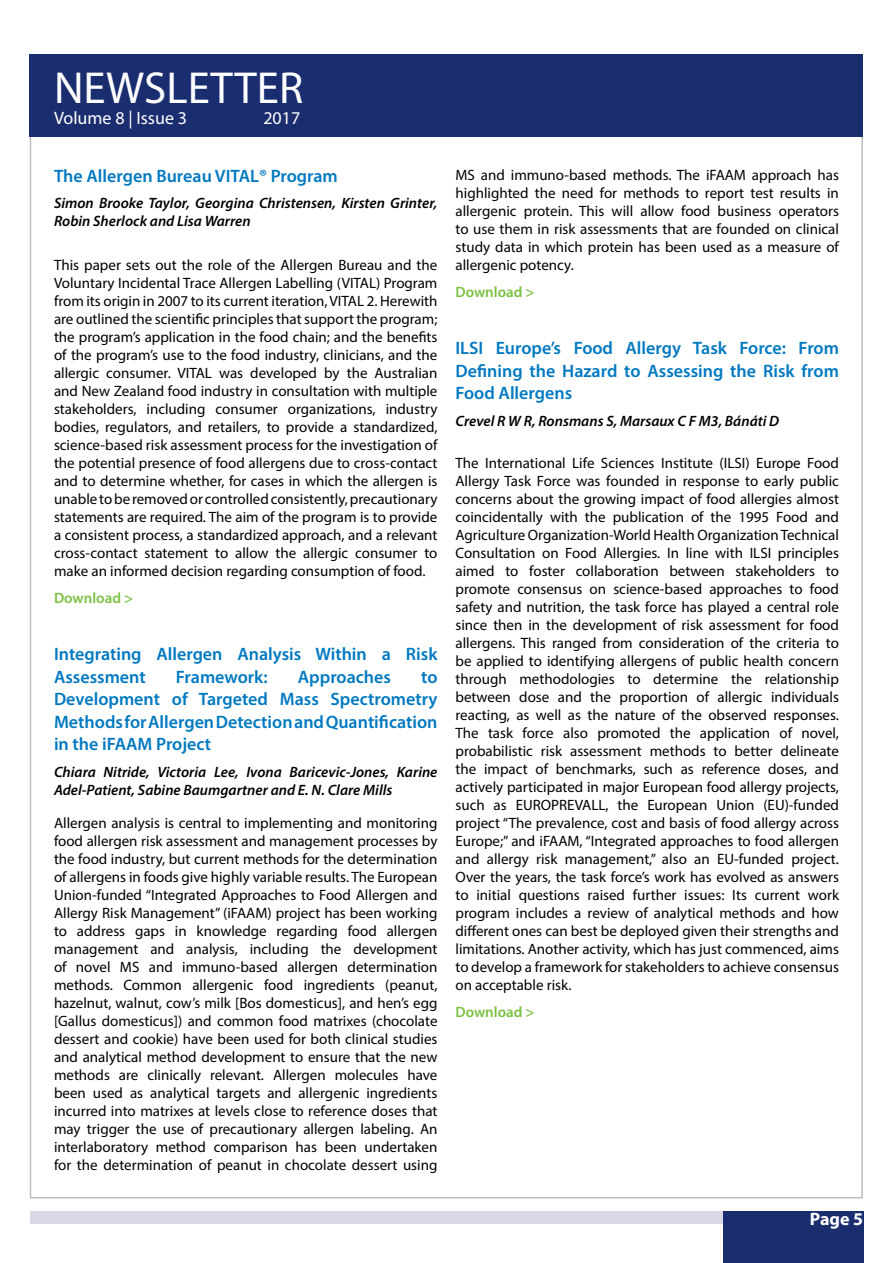
<style>
.page{position:relative;width:893px;height:1263px;background:#fff}
.page>*{position:absolute;margin:0;border:0;box-sizing:border-box;transform-origin:0 0}
.t1{font:45px "Myriad Pro";color:#fff}
.t2{font:600 18px/22.5px "Myriad Pro";color:#0079c1;text-align:justify}
.t3{font:18px "Myriad Pro";color:#fff}
.t4{font:700 18px "Myriad Pro";color:#fff}
.t5{font:15px/18px "Myriad Pro";color:#000;text-align:justify}
.t6{font:italic 600 15px/18px "Myriad Pro";color:#000}
.t7{font:600 15px "Myriad Pro";color:#7ac143}
</style>
<div class="page">
<div style="left:30px;top:1211px;width:693px;height:13px;background:#d9d9e6"></div>
<div style="left:723px;top:1211px;width:140px;height:52px;background:#1a2d6f"></div>
<div style="left:30px;top:54px;width:833px;height:82px;background:#1a2d6f"></div>
<h1 class="t1" style="left:54px;top:60px;width:251px">NEWSLETTER</h1>
<p class="t3" style="left:54px;top:107px;width:135px">Volume 8 | Issue 3</p>
<p class="t3" style="left:263px;top:107px;width:38px">2017</p>
<p class="t2" style="left:54px;top:164px;width:285px">The Allergen Bureau VITAL® Program</p>
<p class="t6" style="left:54px;top:194px;width:385px">Simon Brooke Taylor, Georgina Christensen, Kirsten Grinter,<br>Robin Sherlock and Lisa Warren</p>
<p class="t5" style="left:54px;top:256px;width:385px">This paper sets out the role of the Allergen Bureau and the Voluntary Incidental Trace Allergen Labelling (VITAL) Program from its origin in 2007 to its current iteration, VITAL 2. Herewith are outlined the scientific principles that support the program; the program’s application in the food chain; and the benefits of the program’s use to the food industry, clinicians, and the allergic consumer. VITAL was developed by the Australian and New Zealand food industry in consultation with multiple stakeholders, including consumer organizations, industry bodies, regulators, and retailers, to provide a standardized, science-based risk assessment process for the investigation of the potential presence of food allergens due to cross-contact and to determine whether, for cases in which the allergen is unable to be removed or controlled consistently, precautionary statements are required. The aim of the program is to provide a consistent process, a standardized approach, and a relevant cross-contact statement to allow the allergic consumer to make an informed decision regarding consumption of food.</p>
<p class="t7" style="left:54px;top:588px;width:81px">Download &gt;</p>
<p class="t2" style="left:54px;top:642px;width:385px">Integrating Allergen Analysis Within a Risk<br>Assessment</p>
<p class="t2" style="left:176px;top:665px;width:93px">Framework:</p>
<p class="t2" style="left:298px;top:665px;width:95px">Approaches</p>
<p class="t2" style="left:54px;top:665px;width:385px;text-indent:367px">to Development of Targeted Mass Spectrometry Methods for Allergen Detection and Quantification in the iFAAM Project</p>
<p class="t6" style="left:54px;top:762px;width:385px">Chiara Nitride, Victoria Lee, Ivona Baricevic-Jones, Karine<br>Adel-Patient, Sabine Baumgartner and E. N. Clare Mills</p>
<p class="t5" style="left:54px;top:814px;width:385px">Allergen analysis is central to implementing and monitoring food allergen risk assessment and management processes by the food industry, but current methods for the determination of allergens in foods give highly variable results. The European Union-funded “Integrated Approaches to Food Allergen and Allergy Risk Management” (iFAAM) project has been working to address gaps in knowledge regarding food allergen management and analysis, including the development of novel MS and immuno-based allergen determination methods. Common allergenic food ingredients (peanut, hazelnut, walnut, cow’s milk [Bos domesticus], and hen’s egg [Gallus domesticus]) and common food matrixes (chocolate dessert and cookie) have been used for both clinical studies and analytical method development to ensure that the new methods are clinically relevant. Allergen molecules have been used as analytical targets and allergenic ingredients incurred into matrixes at levels close to reference doses that may trigger the use of precautionary allergen labeling. An interlaboratory method comparison has been undertaken for the determination of peanut in chocolate dessert using</p>
<p class="t5" style="left:455px;top:166px;width:385px">MS and immuno-based methods. The iFAAM approach has highlighted the need for methods to report test results in allergenic protein. This will allow food business operators to use them in risk assessments that are founded on clinical study data in which protein has been used as a measure of allergenic potency.</p>
<p class="t7" style="left:455px;top:282px;width:81px">Download &gt;</p>
<p class="t2" style="left:455px;top:336px;width:385px">ILSI Europe’s Food Allergy Task Force: From Defining the Hazard to Assessing the Risk from Food Allergens</p>
<p class="t6" style="left:455px;top:411px;width:325px">Crevel R W R, Ronsmans S, Marsaux C F M3, Bánáti D</p>
<p class="t5" style="left:455px;top:454px;width:385px">The International Life Sciences Institute (ILSI) Europe Food Allergy Task Force was founded in response to early public concerns about the growing impact of food allergies almost coincidentally with the publication of the 1995 Food and Agriculture Organization-World Health Organization Technical Consultation on Food Allergies. In line with ILSI principles aimed to foster collaboration between stakeholders to promote consensus on science-based approaches to food safety and nutrition, the task force has played a central role since then in the development of risk assessment for food allergens. This ranged from consideration of the criteria to be applied to identifying allergens of public health concern through methodologies to determine the relationship between dose and the proportion of allergic individuals reacting, as well as the nature of the observed responses.<br>The task force also promoted the application of novel, probabilistic risk assessment methods to better delineate the impact of benchmarks, such as reference doses, and actively participated in major European food allergy projects, such as EUROPREVALL, the European Union (EU)-funded project “The prevalence, cost and basis of food allergy across Europe;” and iFAAM, “Integrated approaches to food allergen and allergy risk management,” also an EU-funded project.<br>Over the years, the task force’s work has evolved as answers to initial questions raised further issues: Its current work program includes a review of analytical methods and how different ones can best be deployed given their strengths and limitations. Another activity, which has just commenced, aims to develop a framework for stakeholders to achieve consensus on acceptable risk.</p>
<p class="t7" style="left:455px;top:1002px;width:81px">Download &gt;</p>
<p class="t4" style="left:810px;top:1207px;width:55px">Page 5</p>
</div>
